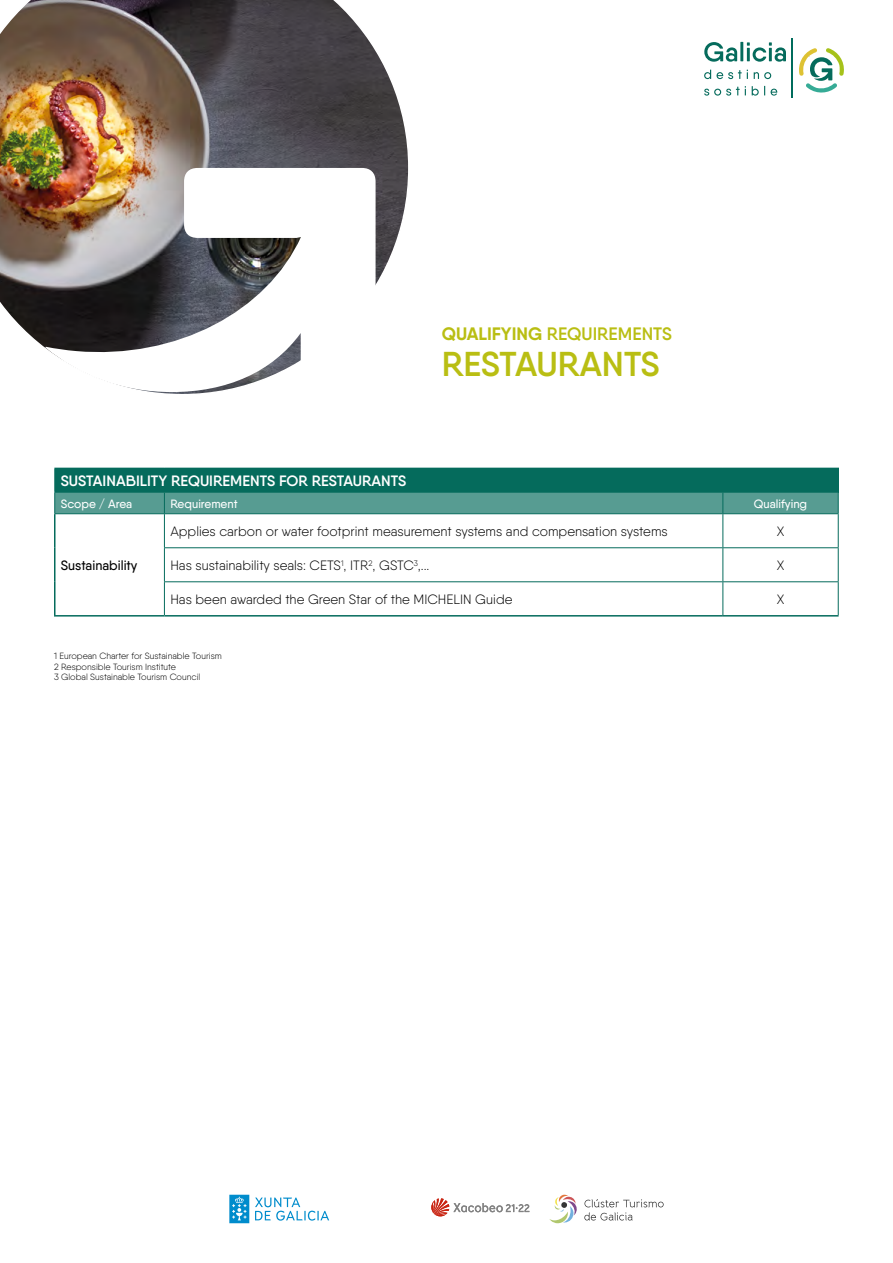
<style>
.page{position:relative;width:893px;height:1263px;background:#fff}
.page>*{position:absolute;margin:0;border:0;box-sizing:border-box;transform-origin:0 0}
.t1{font:600 34.5px "Qanelas";color:#b9be13}
.t2{font:600 18px "Qanelas";color:#b9be13}
.t3{font:600 15px "Qanelas";color:#fff}
.t4{font:300 13.5px "Qanelas";color:#000}
.t5{font:500 13.5px "Qanelas";color:#000}
.t6{font:500 12px "Qanelas";color:#fff}
.t7{font:300 9px/10.8px "Qanelas";color:#000}
.s1{font-weight:700}
</style>
<div class="page">
<svg style="left:584px;top:1199px;width:80px;height:21px"></svg>
<svg style="left:549px;top:1195px;width:28px;height:28px"></svg>
<svg style="left:229px;top:1195px;width:100px;height:28px"></svg>
<svg style="left:431px;top:1198px;width:98px;height:18px"></svg>
<svg style="left:54px;top:468px;width:785px;height:45px;background:#298174"></svg>
<hr style="left:837px;top:468px;width:2px;height:24px;background:#056b5c">
<hr style="left:54px;top:513px;width:110px;height:1px;background:#056b5c">
<hr style="left:164px;top:513px;width:559px;height:1px;background:#056b5c">
<hr style="left:164px;top:514px;width:1px;height:33px;background:#056b5c">
<hr style="left:723px;top:513px;width:116px;height:1px;background:#056b5c">
<hr style="left:722px;top:514px;width:1px;height:33px;background:#056b5c">
<hr style="left:838px;top:514px;width:1px;height:33px;background:#056b5c">
<hr style="left:164px;top:548px;width:1px;height:33px;background:#056b5c">
<hr style="left:722px;top:548px;width:1px;height:33px;background:#056b5c">
<hr style="left:164px;top:582px;width:1px;height:33px;background:#056b5c">
<hr style="left:722px;top:582px;width:1px;height:33px;background:#056b5c">
<hr style="left:838px;top:582px;width:1px;height:33px;background:#056b5c">
<hr style="left:54px;top:514px;width:2px;height:34px;background:#056b5c">
<hr style="left:54px;top:548px;width:2px;height:34px;background:#056b5c">
<hr style="left:54px;top:582px;width:2px;height:33px;background:#056b5c">
<hr style="left:54px;top:615px;width:110px;height:1px;background:#056b5c">
<hr style="left:164px;top:615px;width:559px;height:1px;background:#056b5c">
<hr style="left:723px;top:615px;width:116px;height:1px;background:#056b5c">
<hr style="left:164px;top:547px;width:559px;height:1px;background:#056b5c">
<hr style="left:723px;top:547px;width:116px;height:1px;background:#056b5c">
<hr style="left:838px;top:548px;width:1px;height:33px;background:#056b5c">
<hr style="left:164px;top:581px;width:559px;height:1px;background:#056b5c">
<hr style="left:723px;top:581px;width:116px;height:1px;background:#056b5c">
<img style="left:0;top:0;width:409px;height:394px">
<svg style="left:45px;top:168px;width:331px;height:224px"></svg>
<svg style="left:704px;top:42px;width:33px;height:20px"></svg>
<hr style="left:740px;top:42px;width:3px;height:19px;background:#056b5c">
<svg style="left:747px;top:42px;width:39px;height:20px"></svg>
<svg style="left:704px;top:70px;width:44px;height:9px"></svg>
<svg style="left:754px;top:72px;width:17px;height:7px"></svg>
<svg style="left:704px;top:86px;width:42px;height:10px"></svg>
<svg style="left:752px;top:86px;width:13px;height:10px"></svg>
<svg style="left:771px;top:89px;width:6px;height:7px"></svg>
<svg style="left:799px;top:48px;width:45px;height:45px"></svg>
<hr style="left:791px;top:38px;width:1px;height:60px;background:#006c5c">
<h2 class="t2" style="left:442px;top:323px;width:232px"><span class="s1">QUALIFYING</span> REQUIREMENTS</h2>
<h1 class="t1" style="left:442px;top:343px;width:219px">RESTAURANTS</h1>
<p class="t3" style="left:61px;top:472px;width:347px">SUSTAINABILITY REQUIREMENTS FOR RESTAURANTS</p>
<p class="t6" style="left:61px;top:496px;width:73px">Scope / Area</p>
<p class="t6" style="left:170px;top:496px;width:69px">Requirement</p>
<p class="t6" style="left:754px;top:496px;width:55px">Qualifying</p>
<p class="t5" style="left:61px;top:557px;width:78px">Sustainability</p>
<p class="t4" style="left:170px;top:523px;width:499px">Applies carbon or water footprint measurement systems and compensation systems</p>
<p class="t4" style="left:777px;top:523px;width:9px">X</p>
<p class="t4" style="left:170px;top:557px;width:261px">Has sustainability seals: CETS<sup>1</sup>, ITR<sup>2</sup>, GSTC<sup>3</sup>,...</p>
<p class="t4" style="left:777px;top:557px;width:9px">X</p>
<p class="t4" style="left:170px;top:591px;width:343px">Has been awarded the Green Star of the MICHELIN Guide</p>
<p class="t4" style="left:777px;top:591px;width:9px">X</p>
<p class="t7" style="left:54px;top:650px;width:169px">1 European Charter for Sustainable Tourism<br>2 Responsible Tourism Institute<br>3 Global Sustainable Tourism Council</p>
</div>
